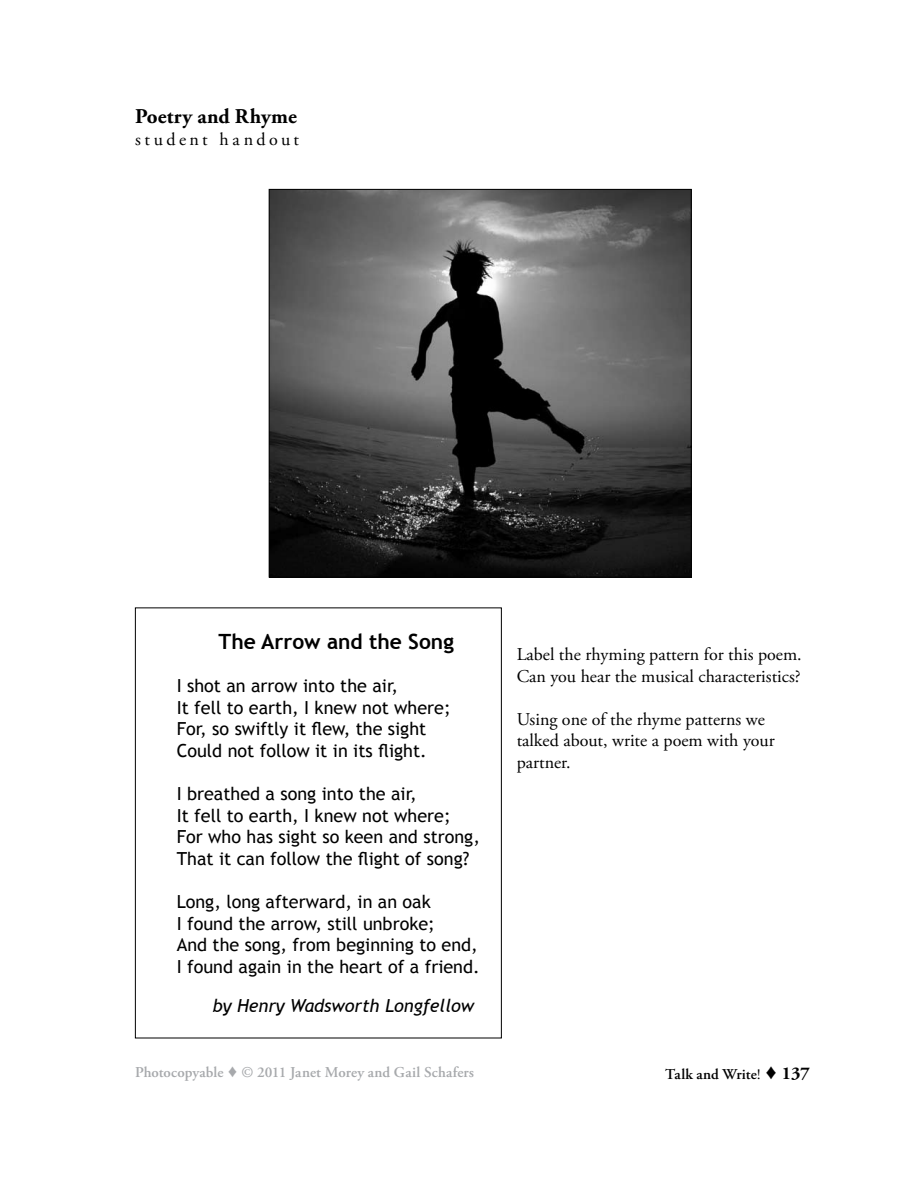
<style>
.page{position:relative;width:918px;height:1188px;background:#fff}
.page>*{position:absolute;margin:0;border:0;box-sizing:border-box;transform-origin:0 0}
.t1{font:700 21px "Trebuchet MS";color:#000}
.t2{font:700 21px "Adobe Garamond Pro";letter-spacing:.005em;color:#000}
.t3{font:18px/21.6px "Trebuchet MS";color:#000}
.t4{font:18px/21.6px "Adobe Garamond Pro";color:#000}
.t5{font:italic 18px "Trebuchet MS";color:#000}
.t6{font:18px "Adobe Garamond Pro";letter-spacing:.195em;color:#000}
.t7{font:600 15px "Adobe Garamond Pro";letter-spacing:.005em;color:#a7a9ac}
.t8{font:600 15px "Adobe Garamond Pro";letter-spacing:.005em;color:#000}
.s1{font-weight:400}
.s2{font-weight:700;font-size:18px}
</style>
<div class="page">
<div style="left:135px;top:608px;width:367px;height:430px;border:1px solid #000"></div>
<img style="left:271px;top:191px;width:419px;height:385px">
<p class="t2" style="left:135px;top:104px;width:163px">Poetry and Rhyme</p>
<p class="t6" style="left:135px;top:128px;width:166px">student handout</p>
<p class="t1" style="left:219px;top:628px;width:237px">The Arrow and the Song</p>
<p class="t3" style="left:177px;top:675px;width:275px">I shot an arrow into the air,<br>It fell to earth, I knew not where;<br>For, so swiftly it flew, the sight<br>Could not follow it in its flight.</p>
<p class="t3" style="left:177px;top:783px;width:305px">I breathed a song into the air,<br>It fell to earth, I knew not where; For who has sight so keen and strong, That it can follow the flight of song?</p>
<p class="t3" style="left:177px;top:891px;width:305px">Long, long afterward, in an oak<br>I found the arrow, still unbroke;<br>And the song, from beginning to end, I found again in the heart of a friend.</p>
<p class="t5" style="left:213px;top:995px;width:263px">by Henry Wadsworth Longfellow</p>
<p class="t4" style="left:517px;top:644px;width:286px">Label the rhyming pattern for this poem.<br>Can you hear the musical characteristics?</p>
<p class="t4" style="left:517px;top:709px;width:260px">Using one of the rhyme patterns we talked about, write a poem with your partner.</p>
<p class="t7" style="left:135px;top:1063px;width:341px">Photocopyable ♦ © 2011 Janet Morey and Gail Schafers</p>
<p class="t8" style="left:665px;top:1066px;width:146px">Talk and Write<span class="s1">!</span> ♦ <span class="s2">137</span></p>
</div>
